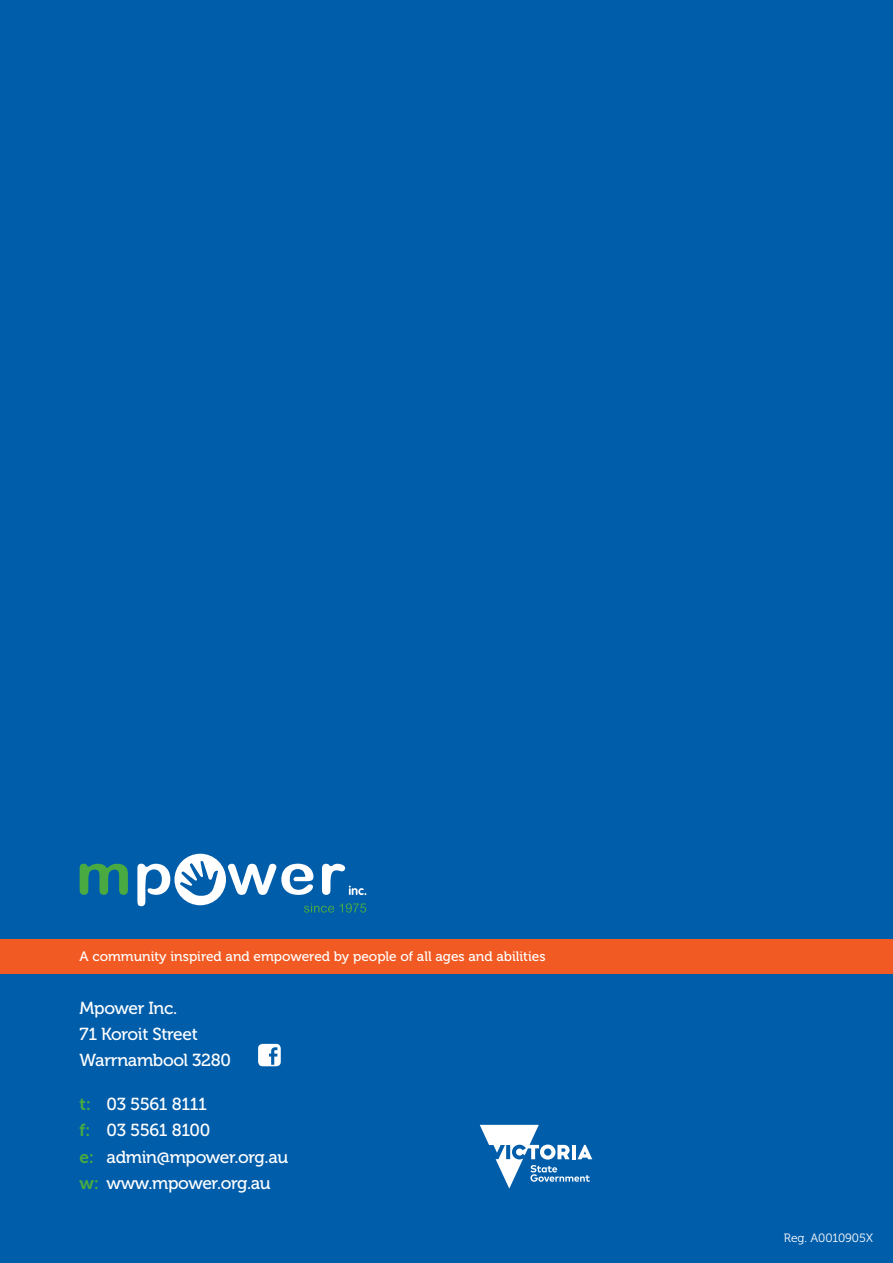
<style>
.page{position:relative;width:893px;height:1263px;background:#005daa}
.page>*{position:absolute;margin:0;border:0;box-sizing:border-box;transform-origin:0 0}
.t1{font:17.4px/26.1px "Museo 500";letter-spacing:-.02em;color:#fff}
.t2{font:13.65px "Museo 500";color:#fff}
.t3{font:12px "Museo 300";color:#fff}
.s1{font-family:"Museo 700";color:#49aa42}
</style>
<div class="page">
<div style="left:0;top:940px;width:893px;height:34px;background:#f15a22"></div>
<svg style="left:228px;top:864px;width:85px;height:31px"></svg>
<div style="left:174px;top:854px;width:52px;height:51px;background:#fff;border-radius:50%"></div>
<svg style="left:180px;top:861px;width:38px;height:37px"></svg>
<svg style="left:80px;top:864px;width:48px;height:31px"></svg>
<svg style="left:322px;top:864px;width:44px;height:31px"></svg>
<svg style="left:304px;top:903px;width:62px;height:10px"></svg>
<svg style="left:137px;top:864px;width:33px;height:42px"></svg>
<svg style="left:258px;top:1044px;width:23px;height:22px"></svg>
<svg style="left:480px;top:1125px;width:112px;height:63px"></svg>
<p class="t2" style="left:80px;top:949px;width:467px">A community inspired and empowered by people of all ages and abilities</p>
<p class="t1" style="left:80px;top:995px;width:153px">Mpower Inc.<br>71 Koroit Street<br>Warrnambool 3280</p>
<p class="t1" style="left:80px;top:1092px;width:210px"><span class="s1">t:</span> 03 5561 8111<br><span class="s1">f:</span> 03 5561 8100<br><span class="s1">e:</span> admin@mpower.org.au <span class="s1">w:</span> www.mpower.org.au</p>
<p class="t3" style="left:784px;top:1231px;width:91px">Reg. A0010905X</p>
</div>
